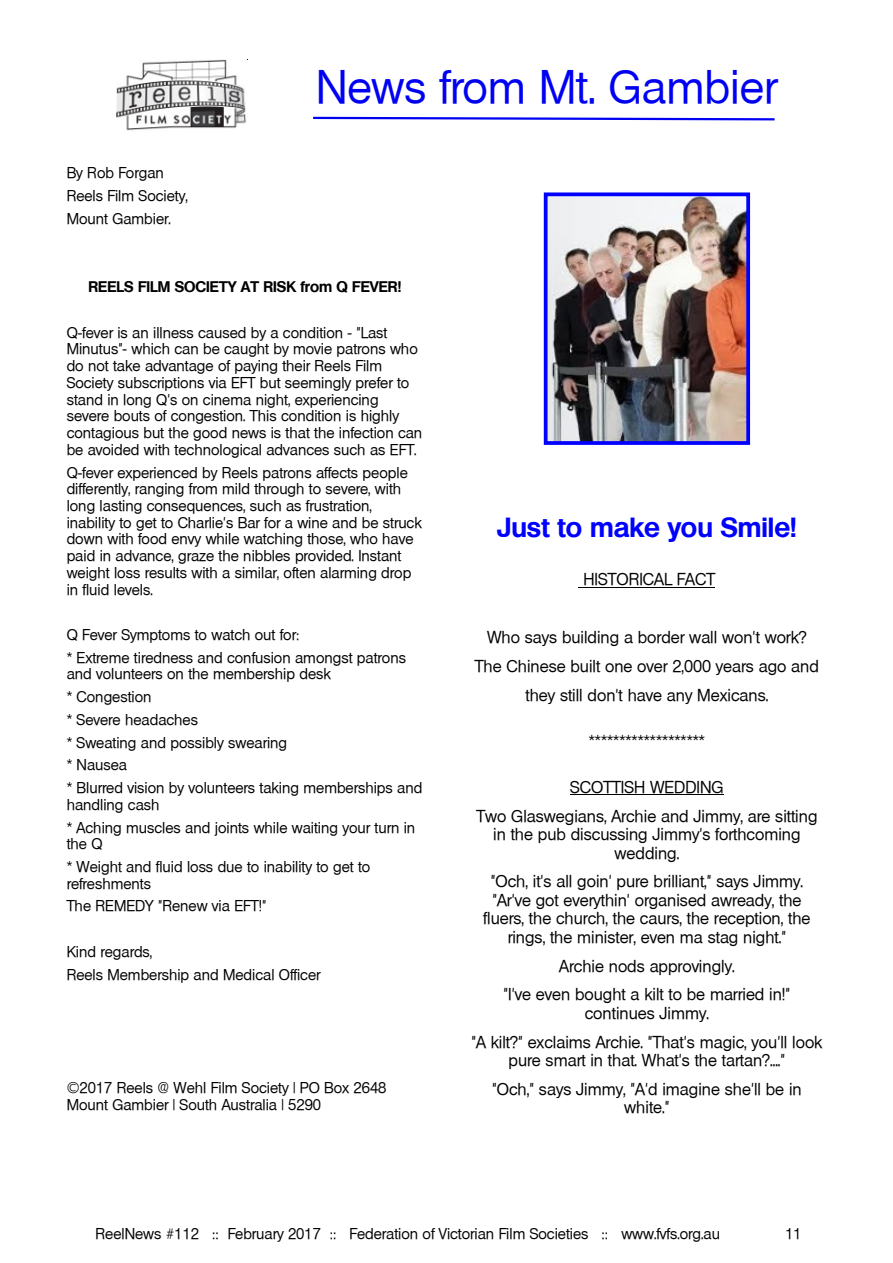
<style>
.page{position:relative;width:893px;height:1263px;background:#fff}
.page>*{position:absolute;margin:0;border:0;box-sizing:border-box;transform-origin:0 0}
.t1{font:45px "Basic Sans SF";color:#0000f3}
.t2{font:27px "Basic Sans SF Bold";color:#00f}
.t3{font:16.5px/29px "Basic Sans SF";color:#000;text-align:center}
.t4{font:15px/16.6px "Basic Sans SF";color:#000}
.t5{font:15px "Basic Sans SF Bold";color:#000}
</style>
<div class="page">
<img style="left:549px;top:197px;width:196px;height:243px">
<div style="left:544px;top:192px;width:206px;height:253px;border:4px solid #00f"></div>
<img style="left:117px;top:59px;width:129px;height:72px">
<svg style="left:313px;top:116px;width:462px;height:5px"></svg>
<hr style="left:579px;top:587px;width:136px;height:1px;background:#000">
<hr style="left:570px;top:794px;width:154px;height:1px;background:#000">
<p class="t4" style="left:67px;top:162px;width:123px;line-height:22.6px">By Rob Forgan<br>Reels Film Society,<br>Mount Gambier.</p>
<h1 class="t1" style="left:316px;top:63px;width:463px">News from Mt. Gambier</h1>
<p class="t5" style="left:88px;top:281px;width:314px">REELS FILM SOCIETY AT RISK from Q FEVER!</p>
<p class="t4" style="left:67px;top:324px;width:357px">Q-fever is an illness caused by a condition - "Last Minutus"- which can be caught by movie patrons who do not take advantage of paying their Reels Film Society subscriptions via EFT but seemingly prefer to stand in long Q's on cinema night, experiencing severe bouts of congestion. This condition is highly contagious but the good news is that the infection can be avoided with technological advances such as EFT.</p>
<p class="t4" style="left:67px;top:464px;width:357px">Q-fever experienced by Reels patrons affects people differently, ranging from mild through to severe, with long lasting consequences, such as frustration, inability to get to Charlie's Bar for a wine and be struck down with food envy while watching those, who have paid in advance, graze the nibbles provided. Instant weight loss results with a similar, often alarming drop in fluid levels.</p>
<p class="t4" style="left:67px;top:623px;width:341px;line-height:22.6px">Q Fever Symptoms to watch out for:<br>* Extreme tiredness and confusion amongst patrons</p>
<p class="t4" style="left:67px;top:663px;width:357px;line-height:22.6px">and volunteers on the membership desk<br>* Congestion<br>* Severe headaches<br>* Sweating and possibly swearing<br>* Nausea<br>* Blurred vision by volunteers taking memberships and</p>
<p class="t4" style="left:67px;top:793px;width:350px;line-height:22.6px">handling cash<br>* Aching muscles and joints while waiting your turn in</p>
<p class="t4" style="left:67px;top:833px;width:305px;line-height:22.6px">the Q<br>* Weight and fluid loss due to inability to get to</p>
<p class="t4" style="left:67px;top:872px;width:201px;line-height:22.6px">refreshments<br>The REMEDY "Renew via EFT!"</p>
<p class="t4" style="left:67px;top:940px;width:255px;line-height:22.6px">Kind regards,<br>Reels Membership and Medical Officer</p>
<p class="t4" style="left:67px;top:1080px;width:321px">©2017 Reels @ Wehl Film Society | PO Box 2648<br>Mount Gambier | South Australia | 5290</p>
<h2 class="t2" style="left:497px;top:516px;width:301px">Just to make you Smile!</h2>
<p class="t3" style="left:583px;top:565px;width:133px">HISTORICAL FACT</p>
<p class="t3" style="left:475px;top:623px;width:346px">Who says building a border wall won't work?<br>The Chinese built one over 2,000 years ago and they still don't have any Mexicans.</p>
<p class="t3" style="left:589px;top:726px;width:118px">*******************</p>
<p class="t3" style="left:476px;top:773px;width:343px">SCOTTISH WEDDING<br>Two Glaswegians, Archie and Jimmy, are sitting</p>
<p class="t3" style="left:493px;top:825px;width:309px;line-height:18.5px">in the pub discussing Jimmy's forthcoming wedding.</p>
<p class="t3" style="left:483px;top:872px;width:329px;line-height:18.5px">"Och, it's all goin' pure brilliant," says Jimmy. "Ar've got everythin' organised awready, the fluers, the church, the caurs, the reception, the rings, the minister, even ma stag night."</p>
<p class="t3" style="left:504px;top:951px;width:288px">Archie nods approvingly.<br>"I've even bought a kilt to be married in!"</p>
<p class="t3" style="left:471px;top:998px;width:353px">continues Jimmy.<br>"A kilt?" exclaims Archie. "That's magic, you'll look</p>
<p class="t3" style="left:492px;top:1046px;width:311px">pure smart in that. What's the tartan?...." "Och," says Jimmy, "A'd imagine she'll be in</p>
<p class="t3" style="left:624px;top:1093px;width:47px">white."</p>
<p class="t4" style="left:96px;top:1225px;width:626px">ReelNews #112 :: February 2017 :: Federation of Victorian Film Societies :: www.fvfs.org.au</p>
<p class="t4" style="left:785px;top:1225px;width:18px">11</p>
</div>
